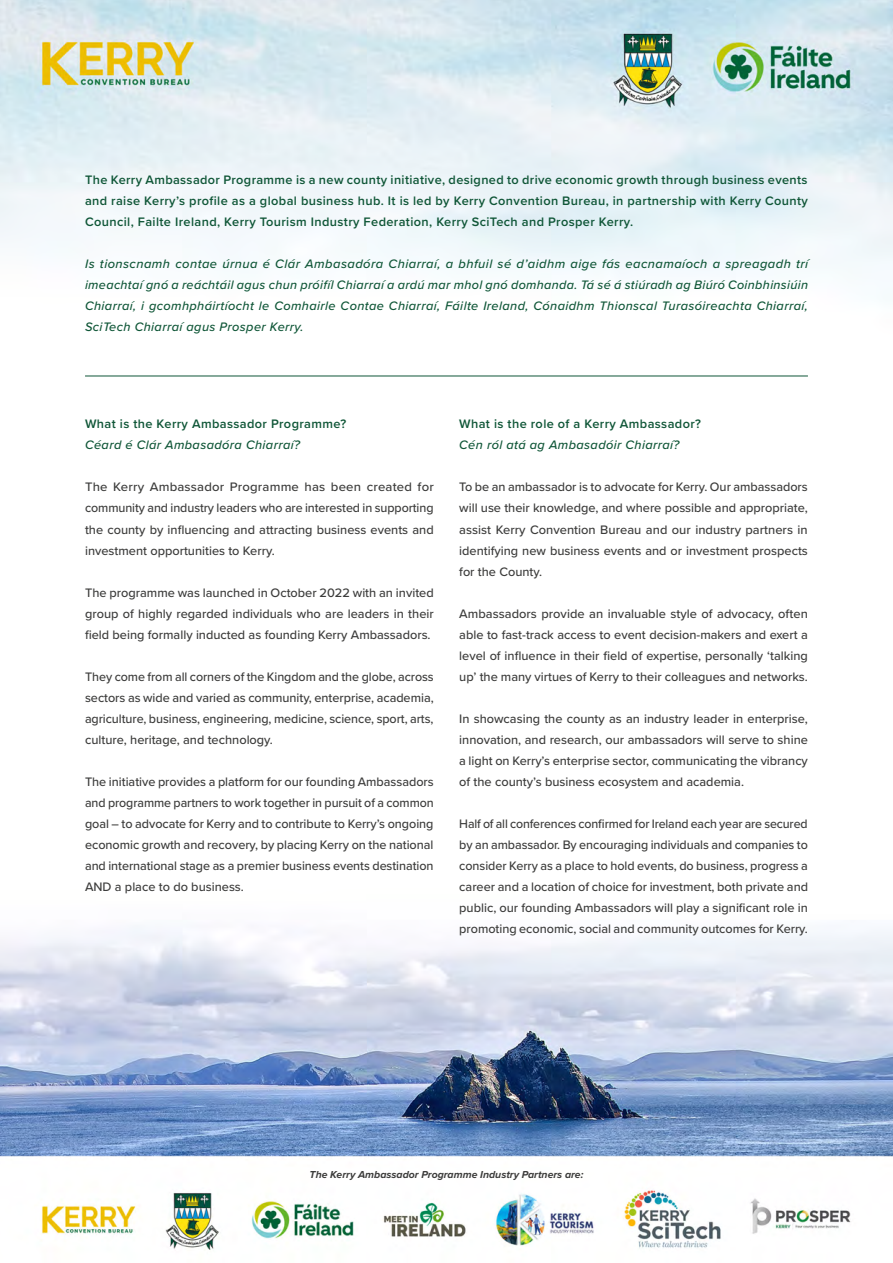
<style>
.page{position:relative;width:893px;height:1263px;background:#fff}
.page>*{position:absolute;margin:0;border:0;box-sizing:border-box;transform-origin:0 0}
.t1{font:500 12.75px/21px "Proxima Nova";color:#3c3c3b;text-align:justify}
.t2{font:italic 500 12.75px/21px "Proxima Nova";letter-spacing:.03em;color:#0f5637;text-align:justify}
.t3{font:600 12.75px/21px "Proxima Nova";letter-spacing:.03em;color:#0f5637;text-align:justify}
.t4{font:italic 700 10.5px "Proxima Nova";color:#3c3c3b}
</style>
<div class="page">
<img style="left:0;top:0;width:893px;height:1250px">
<hr style="left:85px;top:376px;width:723px;height:1px;background:#0f5637">
<p class="t3" style="left:85px;top:169px;width:724px">The Kerry Ambassador Programme is a new county initiative, designed to drive economic growth through business events and raise Kerry’s profile as a global business hub. It is led by Kerry Convention Bureau, in partnership with Kerry County Council, Failte Ireland, Kerry Tourism Industry Federation, Kerry SciTech and Prosper Kerry.</p>
<p class="t2" style="left:85px;top:253px;width:725px">Is tionscnamh contae úrnua é Clár Ambasadóra Chiarraí, a bhfuil sé d’aidhm aige fás eacnamaíoch a spreagadh trí imeachtaí gnó a reáchtáil agus chun próifíl Chiarraí a ardú mar mhol gnó domhanda. Tá sé á stiúradh ag Biúró Coinbhinsiúin Chiarraí, i gcomhpháirtíocht le Comhairle Contae Chiarraí, Fáilte Ireland, Cónaidhm Thionscal Turasóireachta Chiarraí, SciTech Chiarraí agus Prosper Kerry.</p>
<p class="t3" style="left:85px;top:413px;width:263px">What is the Kerry Ambassador Programme?</p>
<p class="t2" style="left:85px;top:434px;width:217px">Céard é Clár Ambasadóra Chiarraí?</p>
<p class="t1" style="left:85px;top:476px;width:350px">The Kerry Ambassador Programme has been created for community and industry leaders who are interested in supporting the county by influencing and attracting business events and investment opportunities to Kerry.</p>
<p class="t1" style="left:85px;top:581px;width:350px">The programme was launched in October 2022 with an invited group of highly regarded individuals who are leaders in their field being formally inducted as founding Kerry Ambassadors.</p>
<p class="t1" style="left:85px;top:665px;width:350px">They come from all corners of the Kingdom and the globe, across sectors as wide and varied as community, enterprise, academia, agriculture, business, engineering, medicine, science, sport, arts, culture, heritage, and technology.</p>
<p class="t1" style="left:85px;top:770px;width:350px">The initiative provides a platform for our founding Ambassadors and programme partners to work together in pursuit of a common goal – to advocate for Kerry and to contribute to Kerry’s ongoing economic growth and recovery, by placing Kerry on the national and international stage as a premier business events destination AND a place to do business.</p>
<p class="t3" style="left:459px;top:413px;width:243px">What is the role of a Kerry Ambassador?</p>
<p class="t2" style="left:459px;top:434px;width:222px">Cén ról atá ag Ambasadóir Chiarraí?</p>
<p class="t1" style="left:459px;top:476px;width:350px">To be an ambassador is to advocate for Kerry. Our ambassadors will use their knowledge, and where possible and appropriate, assist Kerry Convention Bureau and our industry partners in identifying new business events and or investment prospects for the County.</p>
<p class="t1" style="left:459px;top:602px;width:350px">Ambassadors provide an invaluable style of advocacy, often able to fast-track access to event decision-makers and exert a level of influence in their field of expertise, personally ‘talking up’ the many virtues of Kerry to their colleagues and networks.</p>
<p class="t1" style="left:459px;top:707px;width:350px">In showcasing the county as an industry leader in enterprise, innovation, and research, our ambassadors will serve to shine a light on Kerry’s enterprise sector, communicating the vibrancy of the county’s business ecosystem and academia.</p>
<p class="t1" style="left:459px;top:812px;width:350px">Half of all conferences confirmed for Ireland each year are secured by an ambassador. By encouraging individuals and companies to consider Kerry as a place to hold events, do business, progress a career and a location of choice for investment, both private and public, our founding Ambassadors will play a significant role in promoting economic, social and community outcomes for Kerry.</p>
<p class="t4" style="left:310px;top:1166px;width:275px">The Kerry Ambassador Programme Industry Partners are:</p>
</div>
